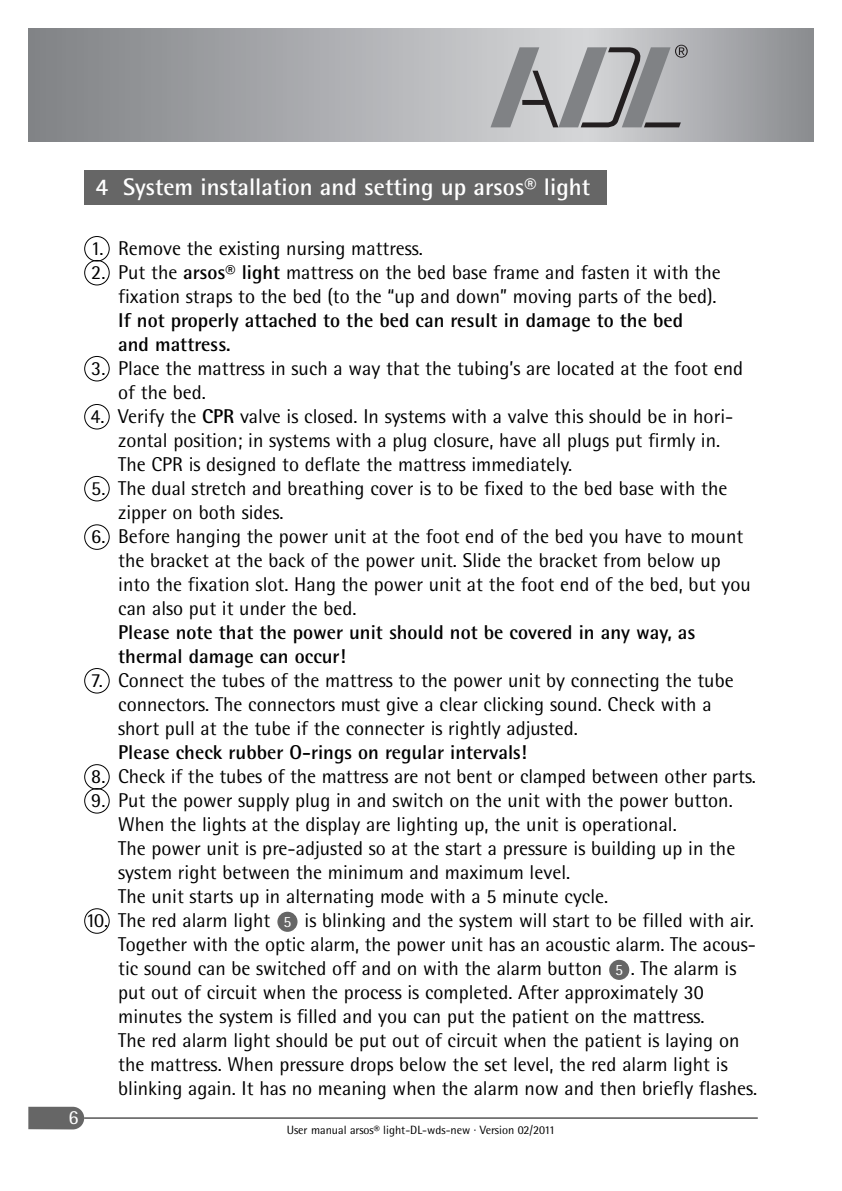
<style>
.page{position:relative;width:842px;height:1191px;background:#fff}
.page>*{position:absolute;margin:0;border:0;box-sizing:border-box;transform-origin:0 0}
.t1{font:700 24px "Rotis Semi Sans";color:#fff}
.t2{font:20px/24px "Rotis Semi Sans";color:#000}
.t3{font:700 20px/24px "Rotis Semi Sans";color:#000}
.t4{font:20px "Rotis Semi Sans";color:#fff}
.t5{font:15.8px "Rotis Semi Sans";color:#fff}
.t6{font:12px "Rotis Semi Sans";color:#000}
.s1{font-weight:700}
</style>
<div class="page">
<div style="left:84px;top:524px;width:26px;height:26px;border:2px solid #000;border-radius:50%"></div>
<div style="left:84px;top:668px;width:26px;height:25px;border:2px solid #000;border-radius:50%"></div>
<div style="left:84px;top:764px;width:26px;height:25px;border:2px solid #000;border-radius:50%"></div>
<div style="left:84px;top:788px;width:26px;height:25px;border:2px solid #000;border-radius:50%"></div>
<div style="left:84px;top:170px;width:523px;height:34px;background:#666"></div>
<div style="left:84px;top:236px;width:26px;height:25px;border:2px solid #000;border-radius:50%"></div>
<div style="left:84px;top:260px;width:26px;height:25px;border:2px solid #000;border-radius:50%"></div>
<div style="left:84px;top:356px;width:26px;height:25px;border:2px solid #000;border-radius:50%"></div>
<div style="left:84px;top:404px;width:26px;height:25px;border:2px solid #000;border-radius:50%"></div>
<div style="left:84px;top:476px;width:26px;height:25px;border:2px solid #000;border-radius:50%"></div>
<div style="left:84px;top:908px;width:26px;height:25px;border:2px solid #000;border-radius:50%"></div>
<div style="left:277px;top:911px;width:20px;height:21px;background:#666;border-radius:50%"></div>
<svg style="left:607px;top:957px;width:24px;height:25px"></svg>
<div style="left:609px;top:959px;width:20px;height:21px;background:#666;border-radius:50%"></div>
<div style="left:28px;top:28px;width:559px;height:114px;background:linear-gradient(to right,#808285,#d5d6d8)"></div>
<div style="left:587px;top:28px;width:227px;height:114px;background:linear-gradient(to right,#d5d6d8,#898b8f)"></div>
<svg style="left:490px;top:45px;width:198px;height:82px;background:#a6a7a9"></svg>
<svg style="left:28px;top:1106px;width:56px;height:23px"></svg>
<hr style="left:84px;top:1117px;width:674px;height:1px;background:#000">
<p class="t1" style="left:96px;top:178px;width:496px">4 System installation and setting up arsos® light</p>
<p class="t4" style="left:69px;top:1110px;width:12px">6</p>
<p class="t2" style="left:118px;top:238px;width:604px">Remove the existing nursing mattress.<br>Put the <span class="s1">arsos® light</span> mattress on the bed base frame and fasten it with the fixation straps to the bed (to the “up and down” moving parts of the bed).</p>
<p class="t3" style="left:118px;top:310px;width:566px">If not properly attached to the bed can result in damage to the bed and mattress.</p>
<p class="t2" style="left:118px;top:358px;width:634px">Place the mattress in such a way that the tubing’s are located at the foot end of the bed.<br>Verify the <span class="s1">CPR</span> valve is closed. In systems with a valve this should be in hori&shy;zontal position; in systems with a plug closure, have all plugs put firmly in.<br>The CPR is designed to deflate the mattress immediately.<br>The dual stretch and breathing cover is to be fixed to the bed base with the zipper on both sides.<br>Before hanging the power unit at the foot end of the bed you have to mount the bracket at the back of the power unit. Slide the bracket from below up into the fixation slot. Hang the power unit at the foot end of the bed, but you can also put it under the bed.</p>
<p class="t3" style="left:118px;top:622px;width:579px">Please note that the power unit should not be covered in any way, as thermal damage can occur!</p>
<p class="t2" style="left:118px;top:670px;width:617px">Connect the tubes of the mattress to the power unit by connecting the tube connectors. The connectors must give a clear clicking sound. Check with a short pull at the tube if the connecter is rightly adjusted.</p>
<p class="t3" style="left:118px;top:742px;width:410px">Please check rubber O-rings on regular intervals!</p>
<p class="t2" style="left:118px;top:766px;width:639px">Check if the tubes of the mattress are not bent or clamped between other parts.<br>Put the power supply plug in and switch on the unit with the power button.<br>When the lights at the display are lighting up, the unit is operational.<br>The power unit is pre-adjusted so at the start a pressure is building up in the system right between the minimum and maximum level.<br>The unit starts up in alternating mode with a 5 minute cycle.<br>The red alarm light</p>
<p class="t2" style="left:91px;top:238px;width:16px">1.<br>2.</p>
<p class="t2" style="left:91px;top:358px;width:16px">3.</p>
<p class="t2" style="left:91px;top:406px;width:16px">4.</p>
<p class="t2" style="left:91px;top:478px;width:16px">5.</p>
<p class="t2" style="left:91px;top:526px;width:16px">6.</p>
<p class="t2" style="left:91px;top:670px;width:14px">7.</p>
<p class="t2" style="left:91px;top:766px;width:16px">8.<br>9.</p>
<p class="t2" style="left:118px;top:910px;width:639px;text-align:justify;text-indent:186px">is blinking and the system will start to be filled with air.<br>Together with the optic alarm, the power unit has an acoustic alarm. The acous&shy;tic sound can be switched off and on with the alarm button</p>
<p class="t2" style="left:86px;top:910px;width:24px">10.</p>
<p class="t5" style="left:283px;top:915px;width:9px">5</p>
<p class="t2" style="left:118px;top:958px;width:641px;text-indent:512px">. The alarm is put out of circuit when the process is completed. After approximately 30 minutes the system is filled and you can put the patient on the mattress.<br>The red alarm light should be put out of circuit when the patient is laying on the mattress. When pressure drops below the set level, the red alarm light is blinking again. It has no meaning when the alarm now and then briefly flashes.</p>
<p class="t5" style="left:615px;top:963px;width:9px">5</p>
<p class="t6" style="left:287px;top:1126px;width:270px">User manual arsos® light-DL-wds-new · Version 02/2011</p>
</div>
